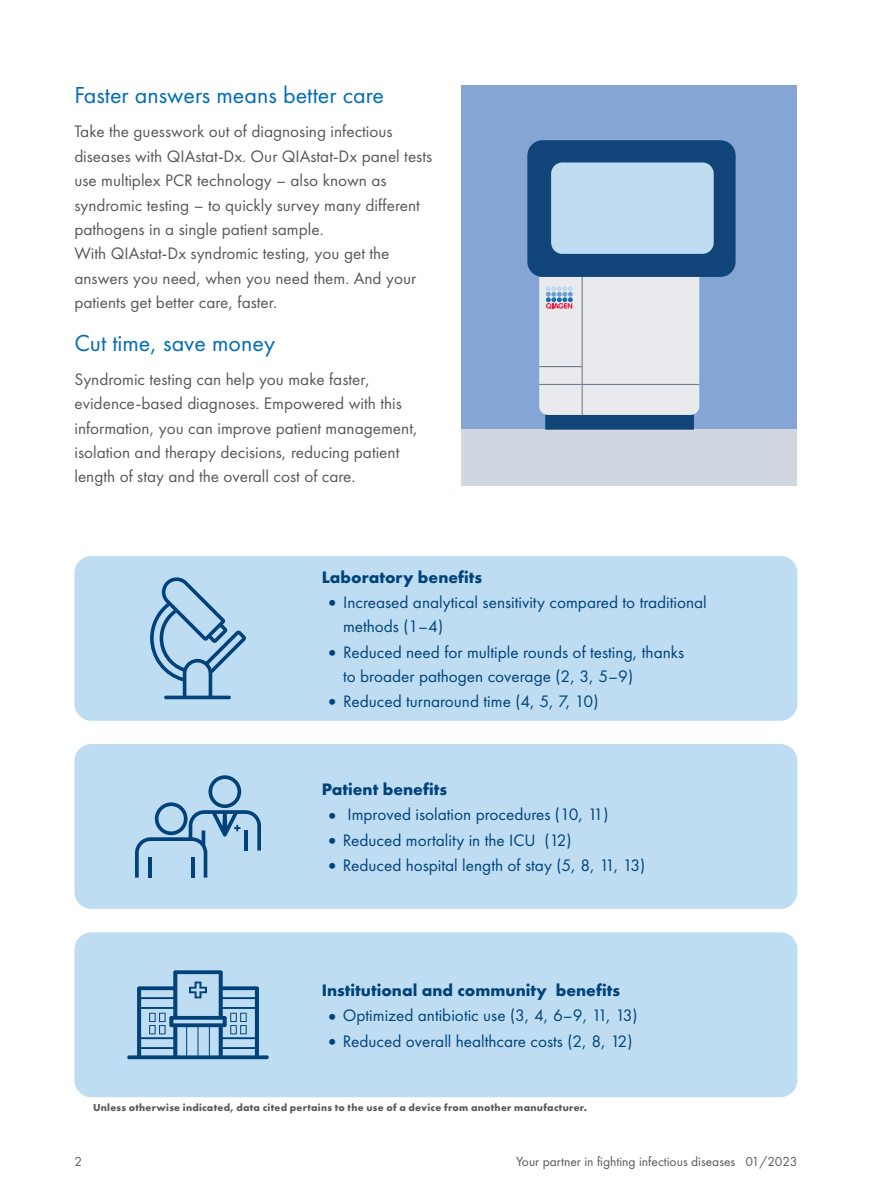
<style>
.page{position:relative;width:870px;height:1191px;background:#fff}
.page>*{position:absolute;margin:0;border:0;box-sizing:border-box;transform-origin:0 0}
.Subheadline-1_16pt{font:24px "Futura PT";color:#006cb7}
.Copy_11_5pt{font:17.25px/24.3px "Futura PT";color:#57585a}
.Bullet_Points_1_long{font:17.25px/24.3px "Futura PT";color:#004279}
.Copy_11_5pt-2{font:700 17.25px "Futura PT";color:#004279}
.Running_Title_Page_N{font:13.5px "Futura PT";color:#57585a}
.Figurelegend_Headlin{font:700 10.5px "Futura PT";letter-spacing:.025em;color:#57585a}
.s1{font-size:21px}
</style>
<div class="page">
<div style="left:74px;top:555px;width:723px;height:165px;background:#beddf3;border-radius:17px"></div>
<div style="left:74px;top:743px;width:723px;height:165px;background:#beddf3;border-radius:17px"></div>
<div style="left:74px;top:932px;width:723px;height:164px;background:#beddf3;border-radius:17px"></div>
<svg style="left:150px;top:577px;width:96px;height:122px"></svg>
<svg style="left:135px;top:775px;width:126px;height:102px"></svg>
<svg style="left:127px;top:970px;width:142px;height:88px"></svg>
<div style="left:461px;top:85px;width:336px;height:400px;background:#85a5d4"></div>
<div style="left:461px;top:429px;width:336px;height:56px;background:#d0d7e1"></div>
<div style="left:527px;top:140px;width:208px;height:137px;background:#114478;border-radius:15px"></div>
<div style="left:551px;top:162px;width:163px;height:92px;background:#bfdcf2;border-radius:11px"></div>
<svg style="left:539px;top:277px;width:160px;height:152px"></svg>
<p class="Subheadline-1_16pt" style="left:74px;top:81px;width:311px">Faster answers means better care</p>
<p class="Copy_11_5pt" style="left:74px;top:119px;width:359px">Take the guesswork out of diagnosing infectious diseases with QIAstat-Dx. Our QIAstat-Dx panel tests use multiplex PCR technology – also known as syndromic testing – to quickly survey many different pathogens in a single patient sample.</p>
<p class="Copy_11_5pt" style="left:74px;top:241px;width:343px">With QIAstat-Dx syndromic testing, you get the answers you need, when you need them. And your patients get better care, faster.</p>
<p class="Subheadline-1_16pt" style="left:74px;top:328px;width:202px">Cut time, save money</p>
<p class="Copy_11_5pt" style="left:74px;top:367px;width:345px">Syndromic testing can help you make faster, evidence-based diagnoses. Empowered with this information, you can improve patient management, isolation and therapy decisions, reducing patient length of stay and the overall cost of care.</p>
<p class="Copy_11_5pt-2" style="left:322px;top:565px;width:162px">Laboratory benefits</p>
<p class="Bullet_Points_1_long" style="left:343px;top:589px;width:365px;text-indent:-21px"><span class="s1">•</span>Increased analytical sensitivity compared to traditional methods (1–4)</p>
<p class="Bullet_Points_1_long" style="left:343px;top:639px;width:343px;text-indent:-21px"><span class="s1">•</span>Reduced need for multiple rounds of testing, thanks to broader pathogen coverage (2, 3, 5–9)</p>
<p class="Bullet_Points_1_long" style="left:322px;top:689px;width:278px"><span class="s1">•</span>Reduced turnaround time (4, 5, 7, 10)</p>
<p class="Copy_11_5pt-2" style="left:322px;top:778px;width:127px">Patient benefits</p>
<p class="Bullet_Points_1_long" style="left:322px;top:802px;width:288px"><span class="s1">•</span> Improved isolation procedures (10, 11)</p>
<p class="Bullet_Points_1_long" style="left:322px;top:827px;width:251px"><span class="s1">•</span>Reduced mortality in the ICU (12)</p>
<p class="Bullet_Points_1_long" style="left:322px;top:852px;width:325px"><span class="s1">•</span>Reduced hospital length of stay (5, 8, 11, 13)</p>
<p class="Copy_11_5pt-2" style="left:322px;top:978px;width:300px">Institutional and community benefits</p>
<p class="Bullet_Points_1_long" style="left:322px;top:1003px;width:317px"><span class="s1">•</span>Optimized antibiotic use (3, 4, 6–9, 11, 13)</p>
<p class="Bullet_Points_1_long" style="left:322px;top:1028px;width:312px"><span class="s1">•</span>Reduced overall healthcare costs (2, 8, 12)</p>
<p class="Figurelegend_Headlin" style="left:93px;top:1100px;width:495px">Unless otherwise indicated, data cited pertains to the use of a device from another manufacturer.</p>
<p class="Running_Title_Page_N" style="left:74px;top:1152px;width:9px">2</p>
<p class="Running_Title_Page_N" style="left:516px;top:1152px;width:283px">Your partner in fighting infectious diseases 01/2023</p>
</div>
